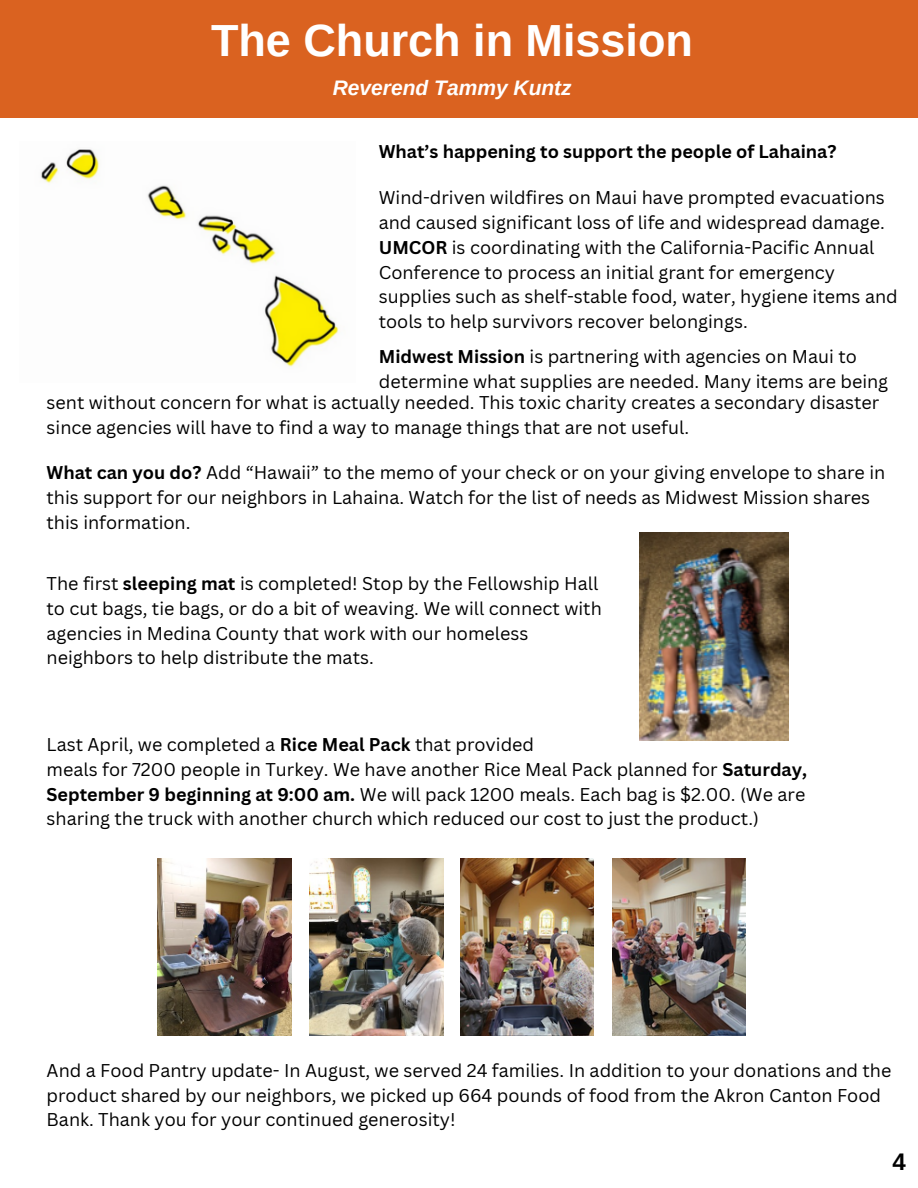
<style>
.page{position:relative;width:918px;height:1188px;background:#fff}
.page>*{position:absolute;margin:0;border:0;box-sizing:border-box;transform-origin:0 0}
.t1{font:700 45px "Arimo";color:#fff}
.t2{font:700 24px "Arimo";color:#000}
.t3{font:italic 700 21px "Arimo";color:#fff}
.t4{font:18px/24.8px "Canva Sans";color:#000}
.t5{font:700 18px "Canva Sans";color:#000}
.s1{font-weight:700}
</style>
<div class="page">
<div style="left:0;top:0;width:918px;height:118px;background:#da6220"></div>
<img style="left:41px;top:149px;width:298px;height:218px">
<img style="left:639px;top:532px;width:150px;height:208px">
<img style="left:157px;top:859px;width:134px;height:177px">
<img style="left:309px;top:859px;width:134px;height:177px">
<img style="left:461px;top:859px;width:133px;height:177px">
<img style="left:612px;top:859px;width:133px;height:177px">
<p class="t1" style="left:211px;top:16px;width:483px">The Church in Mission</p>
<p class="t3" style="left:333px;top:76px;width:241px">Reverend Tammy Kuntz</p>
<p class="t5" style="left:379px;top:139px;width:459px">What’s happening to support the people of Lahaina?</p>
<p class="t4" style="left:379px;top:185px;width:521px">Wind-driven wildfires on Maui have prompted evacuations and caused significant loss of life and widespread damage.<br><span class="s1">UMCOR</span> is coordinating with the California-Pacific Annual Conference to process an initial grant for emergency supplies such as shelf-stable food, water, hygiene items and tools to help survivors recover belongings.</p>
<p class="t4" style="left:379px;top:344px;width:511px"><span class="s1">Midwest Mission</span> is partnering with agencies on Maui to determine what supplies are needed. Many items are being</p>
<p class="t4" style="left:47px;top:390px;width:834px">sent without concern for what is actually needed. This toxic charity creates a secondary disaster since agencies will have to find a way to manage things that are not useful.</p>
<p class="t4" style="left:47px;top:460px;width:840px"><span class="s1">What can you do?</span> Add “Hawaii” to the memo of your check or on your giving envelope to share in this support for our neighbors in Lahaina. Watch for the list of needs as Midwest Mission shares this information.</p>
<p class="t4" style="left:47px;top:571px;width:557px">The first <span class="s1">sleeping mat</span> is completed! Stop by the Fellowship Hall to cut bags, tie bags, or do a bit of weaving. We will connect with agencies in Medina County that work with our homeless neighbors to help distribute the mats.</p>
<p class="t4" style="left:47px;top:732px;width:489px">Last April, we completed a <span class="s1">Rice Meal Pack</span> that provided</p>
<p class="t4" style="left:47px;top:756px;width:762px;text-align:justify">meals for 7200 people in Turkey. We have another Rice Meal Pack planned for <span class="s1">Saturday, September 9 beginning at 9:00 am.</span> We will pack 1200 meals. Each bag is $2.00. (We are sharing the truck with another church which reduced our cost to just the product.)</p>
<p class="t4" style="left:47px;top:1057px;width:846px">And a Food Pantry update- In August, we served 24 families. In addition to your donations and the product shared by our neighbors, we picked up 664 pounds of food from the Akron Canton Food<br>Bank. Thank you for your continued generosity!</p>
<p class="t2" style="left:893px;top:1149px;width:15px">4</p>
</div>
